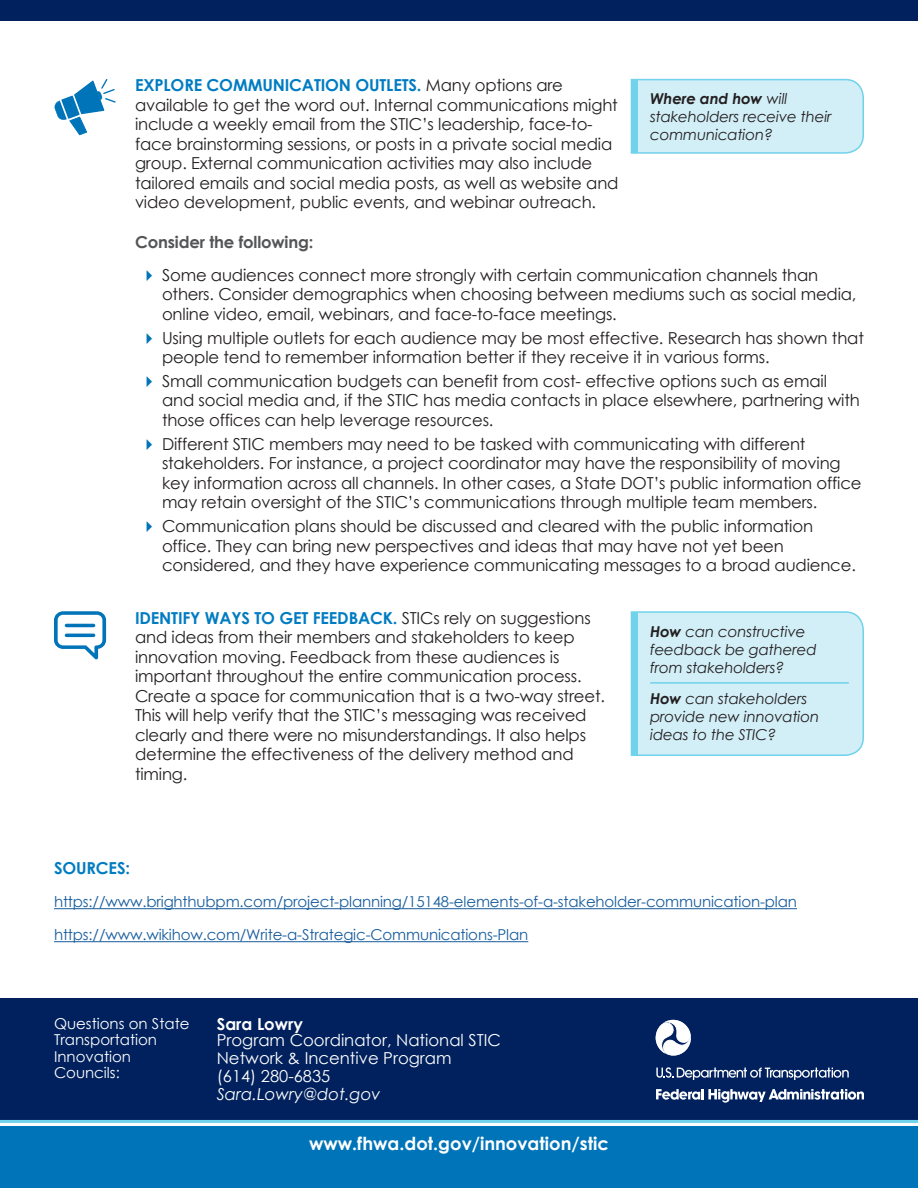
<style>
.page{position:relative;width:918px;height:1188px;background:#fff}
.page>*{position:absolute;margin:0;border:0;box-sizing:border-box;transform-origin:0 0}
.Footer_EDC_Website{font:700 18px "Century Gothic";color:#fff}
.Body_Text{font:16.5px/19.5px "Century Gothic";letter-spacing:-.01em;color:#231f20}
.Image_Caption_1{font:16.5px/18px "Century Gothic";color:#fff}
.Body_Text-2{font:700 16.5px "Century Gothic";letter-spacing:-.01em;color:#545557}
.Footer_Blue_Bar{font:italic 16.5px "Century Gothic";color:#fff}
.Footer_Blue_Bar-2{font:16.5px "Century Gothic";color:#fff}
.Footer_Blue_Bar-3{font:700 16.5px "Century Gothic";color:#fff}
.Body_Text-3{font:700 16.5px "Century Gothic";letter-spacing:-.01em;color:#007cc2}
.Body_Text-4{font:italic 15px/18px "Century Gothic";letter-spacing:-.01em;color:#231f20}
.Body_Text-5{font:15px "Century Gothic";letter-spacing:-.01em;color:#175d9e}
.Footer_Blue_Bar-4{font:15px/16.5px "Century Gothic";color:#fff}
.s1{font-weight:700;color:#007cc2}
.s2{font-weight:700}
</style>
<div class="page">
<div style="left:0;top:998px;width:918px;height:123px;background:#00215d"></div>
<div style="left:0;top:1126px;width:918px;height:62px;background:#0074b8"></div>
<svg style="left:54px;top:79px;width:62px;height:56px"></svg>
<svg style="left:54px;top:611px;width:52px;height:48px"></svg>
<hr style="left:65px;top:624px;width:30px;height:3px;background:#0074b8;border-radius:2px">
<hr style="left:65px;top:634px;width:30px;height:3px;background:#0074b8;border-radius:2px">
<hr style="left:0;top:1120px;width:918px;height:3px;background:#70d2eb">
<hr style="left:54px;top:908px;width:743px;height:1px;background:#175d9e">
<hr style="left:54px;top:941px;width:474px;height:1px;background:#175d9e">
<svg style="left:630px;top:78px;width:234px;height:76px;background:#ceedf6"></svg>
<div style="left:630px;top:611px;width:234px;height:145px;background:#d2eef7"></div>
<div style="left:631px;top:80px;width:7px;height:73px;background:#70d2eb"></div>
<div style="left:631px;top:613px;width:7px;height:142px;background:#70d2eb"></div>
<div style="left:0;top:0;width:918px;height:21px;background:#00215d"></div>
<hr style="left:650px;top:682px;width:199px;height:2px;background:#70d2eb">
<svg style="left:656px;top:1067px;width:193px;height:13px"></svg>
<svg style="left:656px;top:1089px;width:208px;height:14px"></svg>
<svg style="left:656px;top:1020px;width:35px;height:36px"></svg>
<p class="Body_Text" style="left:135px;top:75px;width:485px"><span class="s1">EXPLORE COMMUNICATION OUTLETS.</span> Many options are available to get the word out. Internal communications might include a weekly email from the STIC’s leadership, face-to&shy;face brainstorming sessions, or posts in a private social media group. External communication activities may also include tailored emails and social media posts, as well as website and video development, public events, and webinar outreach.</p>
<p class="Body_Text-4" style="left:650px;top:89px;width:183px"><span class="s2">Where and how</span> will stakeholders receive their communication?</p>
<p class="Body_Text-2" style="left:135px;top:229px;width:180px">Consider the following:</p>
<p class="Body_Text" style="left:162px;top:265px;width:696px">Some audiences connect more strongly with certain communication channels than others. Consider demographics when choosing between mediums such as social media, online video, email, webinars, and face-to-face meetings.</p>
<p class="Body_Text" style="left:162px;top:328px;width:703px">Using multiple outlets for each audience may be most effective. Research has shown that people tend to remember information better if they receive it in various forms.</p>
<p class="Body_Text" style="left:162px;top:371px;width:699px">Small communication budgets can benefit from cost- effective options such as email and social media and, if the STIC has media contacts in place elsewhere, partnering with those offices can help leverage resources.</p>
<p class="Body_Text" style="left:162px;top:434px;width:701px">Different STIC members may need to be tasked with communicating with different stakeholders. For instance, a project coordinator may have the responsibility of moving key information across all channels. In other cases, a State DOT’s public information office may retain oversight of the STIC’s communications through multiple team members.</p>
<p class="Body_Text" style="left:162px;top:516px;width:695px">Communication plans should be discussed and cleared with the public information office. They can bring new perspectives and ideas that may have not yet been considered, and they have experience communicating messages to a broad audience.</p>
<p class="Body_Text" style="left:135px;top:608px;width:472px"><span class="s1">IDENTIFY WAYS TO GET FEEDBACK.</span> STICs rely on suggestions and ideas from their members and stakeholders to keep innovation moving. Feedback from these audiences is important throughout the entire communication process.<br>Create a space for communication that is a two-way street.<br>This will help verify that the STIC’s messaging was received clearly and there were no misunderstandings. It also helps determine the effectiveness of the delivery method and timing.</p>
<p class="Body_Text-4" style="left:650px;top:622px;width:168px"><span class="s2">How</span> can constructive feedback be gathered from stakeholders?</p>
<p class="Body_Text-4" style="left:650px;top:689px;width:171px"><span class="s2">How</span> can stakeholders provide new innovation ideas to the STIC?</p>
<p class="Body_Text-3" style="left:54px;top:856px;width:78px">SOURCES:</p>
<p class="Body_Text-5" style="left:54px;top:891px;width:745px">https://www.brighthubpm.com/project-planning/15148-elements-of-a-stakeholder-communication-plan</p>
<p class="Body_Text-5" style="left:54px;top:924px;width:476px">https://www.wikihow.com/Write-a-Strategic-Communications-Plan</p>
<p class="Footer_Blue_Bar-4" style="left:54px;top:1015px;width:137px">Questions on State<br>Transportation<br>Innovation<br>Councils:</p>
<p class="Footer_Blue_Bar-3" style="left:217px;top:1011px;width:88px">Sara Lowry</p>
<p class="Image_Caption_1" style="left:217px;top:1031px;width:286px">Program Coordinator, National STIC<br>Network &amp; Incentive Program</p>
<p class="Footer_Blue_Bar-2" style="left:217px;top:1065px;width:115px">(614) 280-6835</p>
<p class="Footer_Blue_Bar" style="left:217px;top:1083px;width:165px">Sara.Lowry@dot.gov</p>
<p class="Footer_EDC_Website" style="left:309px;top:1130px;width:301px">www.fhwa.dot.gov/innovation/stic</p>
</div>
